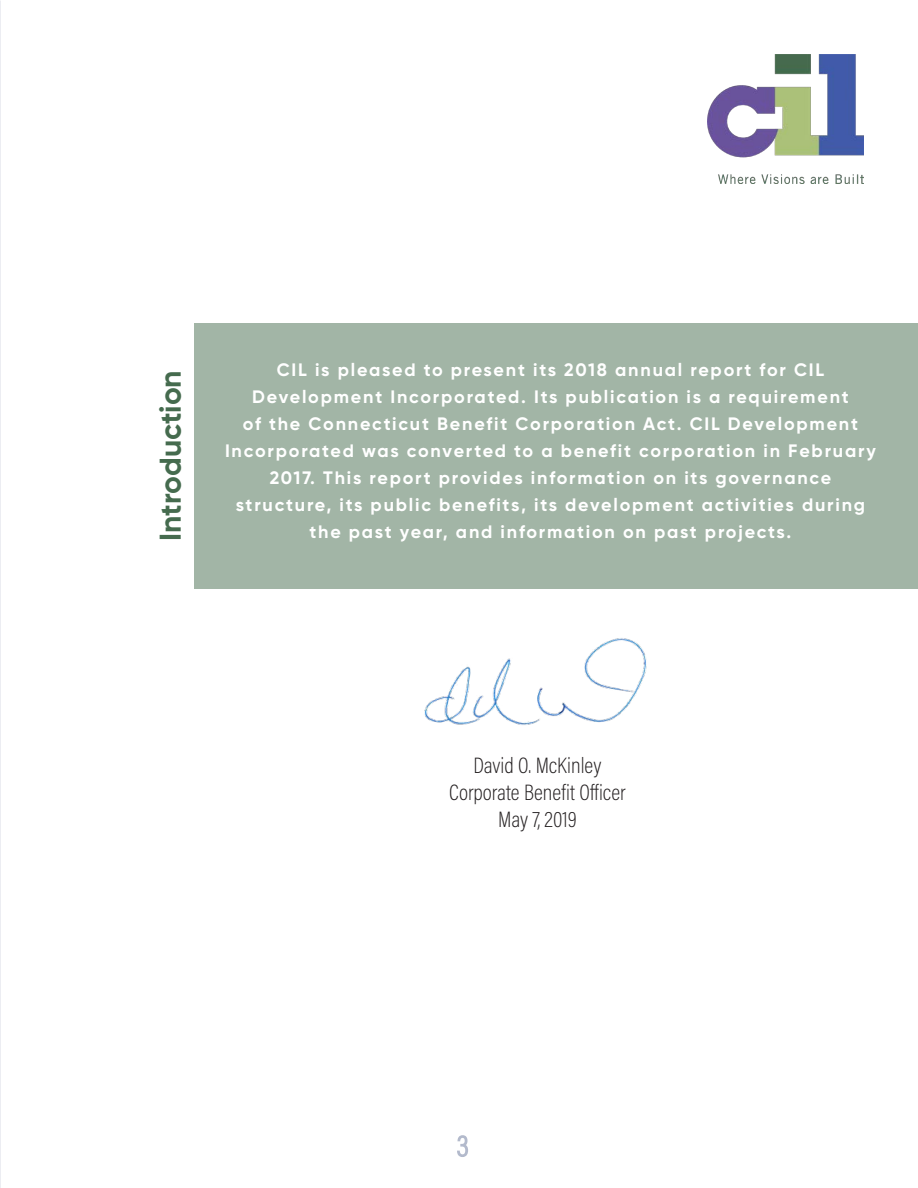
<style>
.page{position:relative;width:918px;height:1188px;background:#fff}
.page>*{position:absolute;margin:0;border:0;box-sizing:border-box;transform-origin:0 0}
.t1{font:700 30px "Gilroy";color:#456b4e}
.t2{font:200 22.5px "Acumin Pro Cond";color:#231f20}
.t3{font:700 18px/27px "Gilroy";letter-spacing:.1em;color:#fff;text-align:center}
</style>
<div class="page">
<svg style="left:457px;top:1135px;width:11px;height:22px"></svg>
<img style="left:424px;top:638px;width:222px;height:87px">
<img style="left:707px;top:54px;width:157px;height:130px">
<div style="left:194px;top:323px;width:724px;height:265px;background:#a2b5a6"></div>
<p class="t1" style="left:152px;top:541px;width:172px;rotate:-90deg">Introduction</p>
<p class="t3" style="left:225px;top:356px;width:652px">CIL is pleased to present its 2018 annual report for CIL Development Incorporated. Its publication is a requirement<br>of the Connecticut Benefit Corporation Act. CIL Development Incorporated was converted to a benefit corporation in February 2017. This report provides information on its governance structure, its public benefits, its development activities during</p>
<p class="t3" style="left:310px;top:518px;width:483px">the past year, and information on past projects.</p>
<p class="t2" style="left:473px;top:751px;width:130px">David O. McKinley</p>
<p class="t2" style="left:449px;top:778px;width:178px">Corporate Benefit Officer</p>
<p class="t2" style="left:498px;top:805px;width:80px">May 7, 2019</p>
</div>
